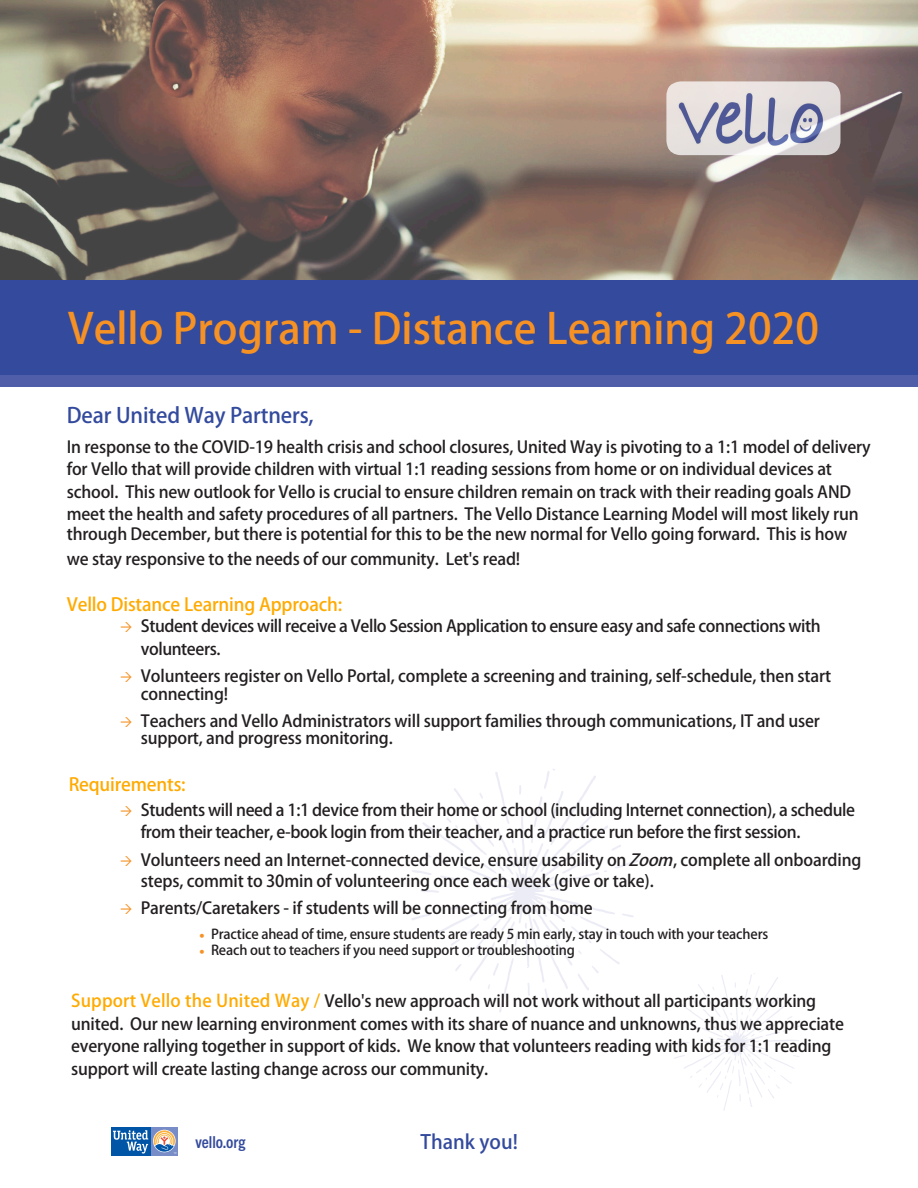
<style>
.page{position:relative;width:918px;height:1188px;background:#fff}
.page>*{position:absolute;margin:0;border:0;box-sizing:border-box;transform-origin:0 0}
.Vello_-_Headline{font:700 42px "Adobe Fan Heiti Std";color:#f69124}
.Vello_-_Text{font:700 21px "Adobe Fan Heiti Std";letter-spacing:-.005em;color:#334a9d}
.Vello_-_Text-2{font:700 19.5px "Adobe Fan Heiti Std";color:#334a9d}
.Vello_-_Text-3{font:700 18px "Adobe Fan Heiti Std";letter-spacing:-.01em;color:#fa0}
.Vello_-_Text-4{font:700 16.5px/22.4px "Adobe Fan Heiti Std";letter-spacing:-.01em;color:#231f20}
.Vello_-Text_a_b_c_-b{font:700 16.5px/21.6px "Adobe Fan Heiti Std";letter-spacing:-.01em;color:#231f20}
.t1{font:700 condensed 16.5px "Trade Gothic Next LT Pro";color:#334a9d}
.Vello_-Text_a_b_c_-b-2{font:700 13.5px "Adobe Fan Heiti Std";letter-spacing:-.01em;color:#231f20}
.s1{font-style:italic}
.s2{color:#f69124}
.s3{font-size:17.4px;color:#fa0}
</style>
<div class="page">
<div style="left:151px;top:1127px;width:27px;height:28px;background:#788dc7"></div>
<div style="left:111px;top:1127px;width:40px;height:28px;background:#0155a7"></div>
<svg style="left:154px;top:1130px;width:22px;height:24px"></svg>
<svg style="left:113px;top:1130px;width:35px;height:24px"></svg>
<img style="left:0;top:0;width:918px;height:281px">
<div style="left:0;top:281px;width:918px;height:94px;background:#334a9d"></div>
<div style="left:0;top:375px;width:918px;height:11px;background:#505da8"></div>
<svg style="left:412px;top:769px;width:226px;height:243px"></svg>
<svg style="left:666px;top:81px;width:175px;height:74px"></svg>
<img style="left:668px;top:84px;width:166px;height:68px">
<svg style="left:674px;top:973px;width:128px;height:137px"></svg>
<p class="Vello_-_Headline" style="left:68px;top:303px;width:753px">Vello Program - Distance Learning 2020</p>
<p class="Vello_-_Text" style="left:67px;top:403px;width:249px">Dear United Way Partners,</p>
<p class="Vello_-_Text-4" style="left:67px;top:436px;width:805px">In response to the COVID-19 health crisis and school closures, United Way is pivoting to a 1:1 model of delivery for Vello that will provide children with virtual 1:1 reading sessions from home or on individual devices at school. This new outlook for Vello is crucial to ensure children remain on track with their reading goals AND meet the health and safety procedures of all partners. The Vello Distance Learning Model will most likely run</p>
<p class="Vello_-_Text-4" style="left:67px;top:522px;width:782px;line-height:25px">through December, but there is potential for this to be the new normal for Vello going forward. This is how we stay responsive to the needs of our community. Let's read!</p>
<p class="Vello_-_Text-3" style="left:67px;top:594px;width:277px">Vello Distance Learning Approach:</p>
<p class="Vello_-Text_a_b_c_-b" style="left:141px;top:614px;width:681px;line-height:23.5px">Student devices will receive a Vello Session Application to ensure easy and safe connections with volunteers.</p>
<p class="Vello_-Text_a_b_c_-b" style="left:141px;top:667px;width:692px;line-height:18.1px">Volunteers register on Vello Portal, complete a screening and training, self-schedule, then start connecting!</p>
<p class="Vello_-Text_a_b_c_-b" style="left:141px;top:713px;width:681px;line-height:17.2px">Teachers and Vello Administrators will support families through communications, IT and user support, and progress monitoring.</p>
<p class="Vello_-_Text-3" style="left:69px;top:774px;width:118px">Requirements:</p>
<p class="Vello_-Text_a_b_c_-b" style="left:141px;top:800px;width:716px">Students will need a 1:1 device from their home or school (including Internet connection), a schedule from their teacher, e-book login from their teacher, and a practice run before the first session.</p>
<p class="Vello_-Text_a_b_c_-b" style="left:141px;top:849px;width:722px">Volunteers need an Internet-connected device, ensure usability on<span class="s1">Zoom</span>, complete all onboarding steps, commit to 30min of volunteering once each week (give or take).</p>
<p class="Vello_-Text_a_b_c_-b" style="left:141px;top:898px;width:454px">Parents/Caretakers - if students will be connecting from home</p>
<p class="Vello_-Text_a_b_c_-b-2" style="left:199px;top:926px;width:570px"><span class="s2">•</span> Practice ahead of time, ensure students are ready 5 min early, stay in touch with your teachers</p>
<p class="Vello_-Text_a_b_c_-b-2" style="left:199px;top:942px;width:377px"><span class="s2">•</span> Reach out to teachers if you need support or troubleshooting</p>
<p class="Vello_-_Text-4" style="left:71px;top:990px;width:775px"><span class="s3">Support Vello the United Way /</span> Vello's new approach will not work without all participants working united. Our new learning environment comes with its share of nuance and unknowns, thus we appreciate everyone rallying together in support of kids. We know that volunteers reading with kids for 1:1 reading support will create lasting change across our community.</p>
<p class="t1" style="left:195px;top:1130px;width:52px">vello.org</p>
<p class="Vello_-_Text-2" style="left:421px;top:1130px;width:99px">Thank you!</p>
</div>
